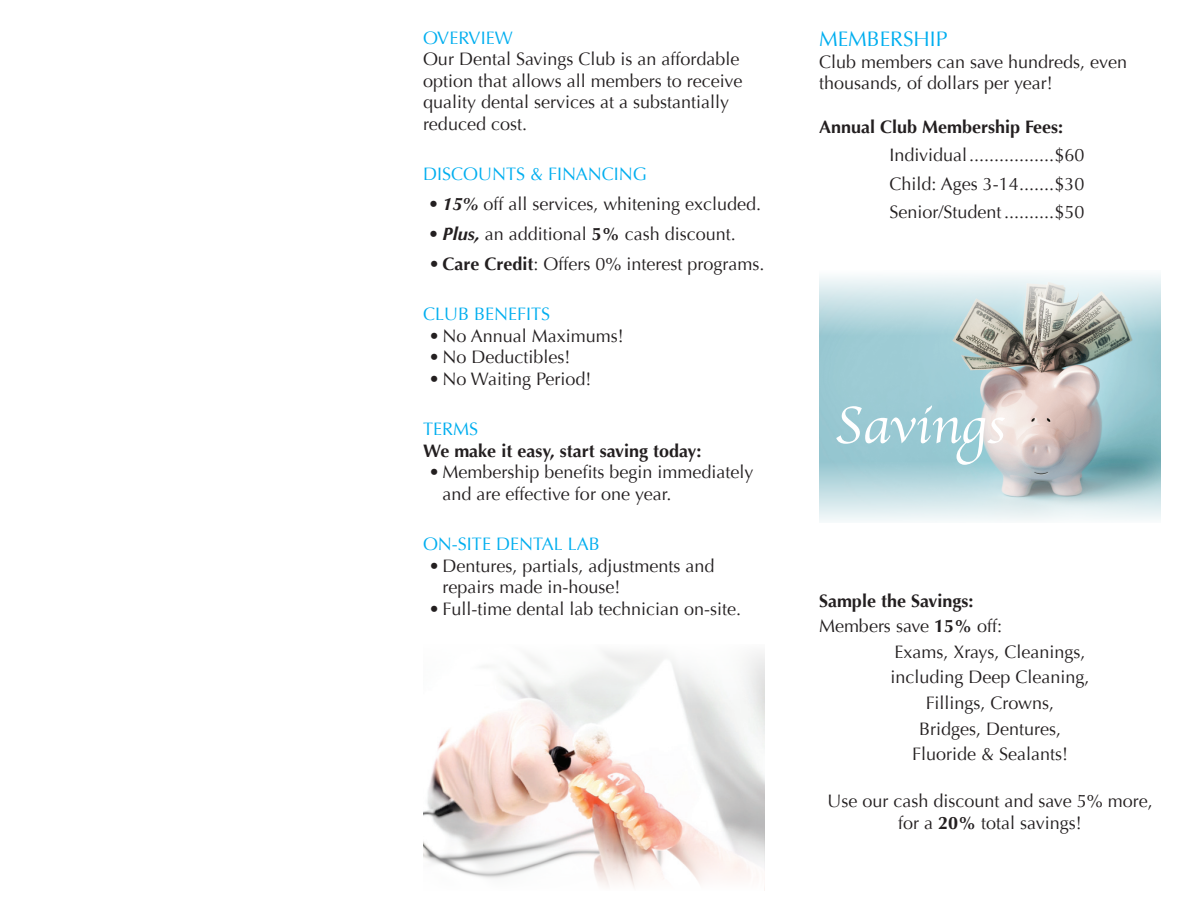
<style>
.page{position:relative;width:1188px;height:918px;background:#fff}
.page>*{position:absolute;margin:0;border:0;box-sizing:border-box;transform-origin:0 0}
.t1{font:54px "Apple Chancery";color:#fff}
.t2{font:21px "Optima";color:#00aeef}
.t3{font:18px/21.6px "Optima";color:#231f20}
.t4{font:700 18px "Optima";color:#231f20}
.t5{font:18px "Optima";color:#00aeef}
.s1{font-weight:700;font-style:italic}
.s2{font-weight:700}
</style>
<div class="page">
<img style="left:423px;top:713px;width:342px;height:106px">
<svg style="left:486px;top:651px;width:279px;height:62px;fill:#f6f6f5"></svg>
<img style="left:819px;top:341px;width:342px;height:113px">
<svg style="left:819px;top:454px;width:342px;height:68px;background:#bcd4d9"></svg>
<svg style="left:819px;top:274px;width:342px;height:67px;background:#c6d6d6"></svg>
<svg style="left:423px;top:819px;width:342px;height:72px"></svg>
<p class="t5" style="left:423px;top:27px;width:91px">OVERVIEW</p>
<p class="t3" style="left:423px;top:48px;width:321px">Our Dental Savings Club is an affordable option that allows all members to receive quality dental services at a substantially reduced cost.</p>
<p class="t5" style="left:423px;top:163px;width:225px">DISCOUNTS &amp; FINANCING</p>
<p class="t3" style="left:429px;top:193px;width:334px"><span class="s1">• 15%</span> off all services, whitening excluded.</p>
<p class="t3" style="left:429px;top:223px;width:308px"><span class="s1">• Plus,</span> an additional <span class="s2">5%</span> cash discount.</p>
<p class="t3" style="left:429px;top:253px;width:337px"><span class="s2">•Care Credit</span>: Offers 0% interest programs.</p>
<p class="t5" style="left:423px;top:304px;width:129px">CLUB BENEFITS</p>
<p class="t3" style="left:429px;top:325px;width:196px">•No Annual Maximums!</p>
<p class="t3" style="left:429px;top:347px;width:143px">•No Deductibles!</p>
<p class="t3" style="left:429px;top:368px;width:164px">•No Waiting Period!</p>
<p class="t5" style="left:423px;top:418px;width:57px">TERMS</p>
<p class="t4" style="left:423px;top:440px;width:280px">We make it easy, start saving today:</p>
<p class="t3" style="left:442px;top:462px;width:313px;text-indent:-14px">•Membership benefits begin immediately and are effective for one year.</p>
<p class="t5" style="left:423px;top:533px;width:178px">ON-SITE DENTAL LAB</p>
<p class="t3" style="left:442px;top:555px;width:274px;text-indent:-14px">•Dentures, partials, adjustments and repairs made in-house!</p>
<p class="t3" style="left:429px;top:598px;width:314px">•Full-time dental lab technician on-site.</p>
<p class="t2" style="left:819px;top:27px;width:130px">MEMBERSHIP</p>
<p class="t3" style="left:819px;top:51px;width:310px">Club members can save hundreds, even thousands, of dollars per year!</p>
<p class="t4" style="left:819px;top:116px;width:246px">Annual Club Membership Fees:</p>
<p class="t3" style="left:890px;top:141px;width:196px;line-height:28.5px;text-align:justify">Individual.................$60<br>Child: Ages 3-14.......$30<br>Senior/Student ..........$50</p>
<h1 class="t1" style="left:834px;top:382px;width:173px">Savings</h1>
<p class="t4" style="left:819px;top:590px;width:156px">Sample the Savings:</p>
<p class="t3" style="left:819px;top:616px;width:185px">Members save <span class="s2">15%</span> off:</p>
<p class="t3" style="left:894px;top:641px;width:193px">Exams, Xrays, Cleanings,</p>
<p class="t3" style="left:890px;top:667px;width:201px">including Deep Cleaning,</p>
<p class="t3" style="left:926px;top:692px;width:130px">Fillings, Crowns,</p>
<p class="t3" style="left:919px;top:718px;width:144px">Bridges, Dentures,</p>
<p class="t3" style="left:912px;top:743px;width:158px">Fluoride &amp; Sealants!</p>
<p class="t3" style="left:827px;top:790px;width:327px;text-align:center">Use our cash discount and save 5% more, for a <span class="s2">20%</span> total savings!</p>
</div>
